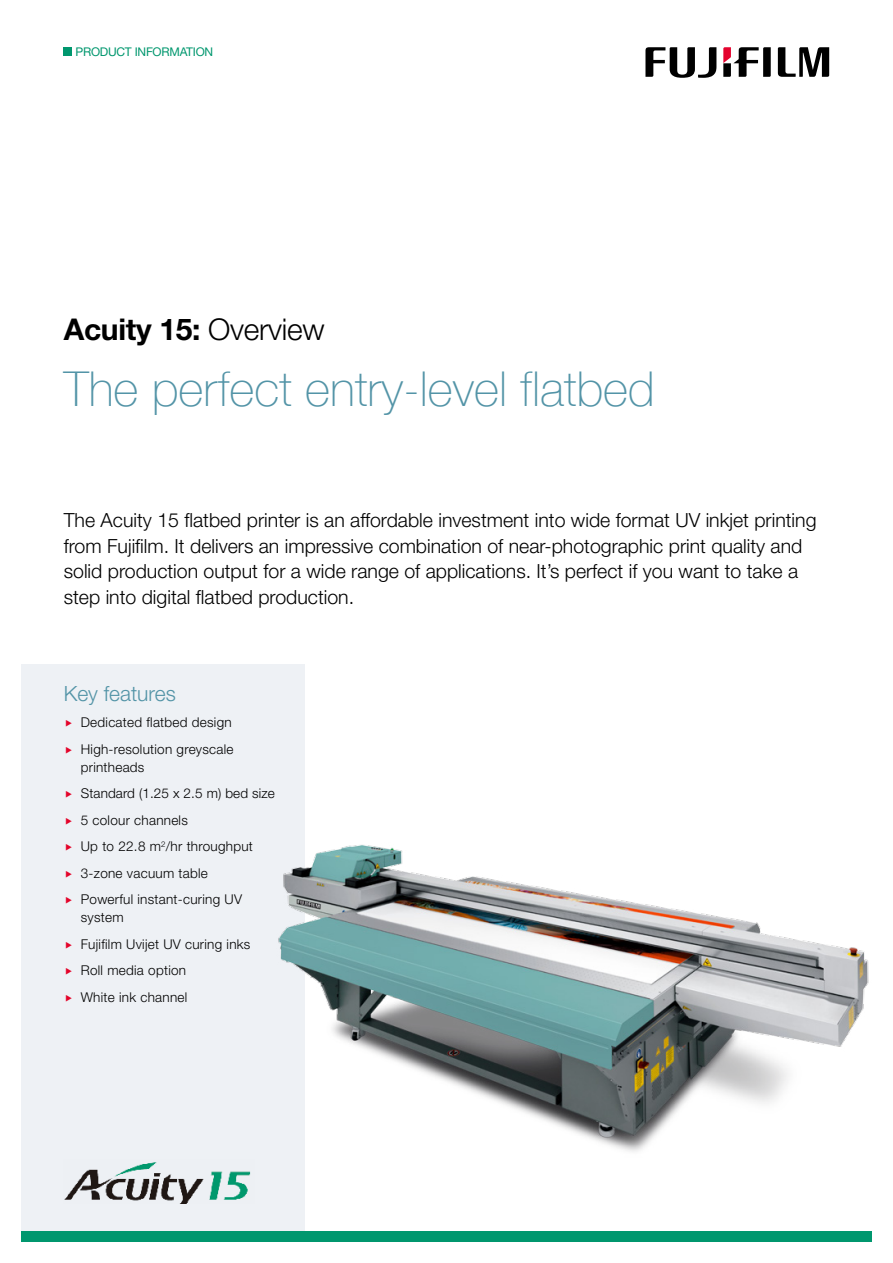
<style>
.page{position:relative;width:893px;height:1263px;background:#fff}
.page>*{position:absolute;margin:0;border:0;box-sizing:border-box;transform-origin:0 0}
.Content_-_body_text{font:100 48px "Helvetica Neue";color:#5394a7}
.Header_-_main_headin{font:700 30px "Helvetica Neue LT Pro";letter-spacing:-.01em;color:#000}
.Content_-_grey_secti{font:300 21px "Helvetica Neue LT Pro";color:#5394a7}
.Header_-_intro_text{font:300 19.5px/25.5px "Helvetica Neue LT Pro";color:#000}
.t1{font:300 13.5px/18px "Helvetica Neue LT Pro";letter-spacing:.02em;color:#000}
.t2{font:12px "Helvetica Neue LT Pro";letter-spacing:-.02em;color:#00976e}
.s1{font-weight:300}
</style>
<div class="page">
<div style="left:63px;top:47px;width:9px;height:9px;background:#00976e"></div>
<svg style="left:778px;top:47px;width:51px;height:30px"></svg>
<svg style="left:645px;top:47px;width:71px;height:31px"></svg>
<svg style="left:723px;top:47px;width:48px;height:30px"></svg>
<div style="left:21px;top:664px;width:284px;height:567px;background:#eef1f5"></div>
<img style="left:278px;top:845px;width:591px;height:307px">
<div style="left:21px;top:1231px;width:851px;height:11px;background:#00976e"></div>
<img style="left:64px;top:1162px;width:187px;height:41px">
<p class="t2" style="left:76px;top:44px;width:139px">PRODUCT INFORMATION</p>
<p class="Header_-_main_headin" style="left:64px;top:311px;width:262px">Acuity 15: <span class="s1">Overview</span></p>
<p class="Content_-_body_text" style="left:64px;top:352px;width:593px">The perfect entry-level flatbed</p>
<p class="Header_-_intro_text" style="left:64px;top:507px;width:754px">The Acuity 15 flatbed printer is an affordable investment into wide format UV inkjet printing from Fujifilm. It delivers an impressive combination of near-photographic print quality and solid production output for a wide range of applications. It’s perfect if you want to take a step into digital flatbed production.</p>
<p class="Content_-_grey_secti" style="left:64px;top:680px;width:114px">Key features</p>
<p class="t1" style="left:81px;top:713px;width:152px">Dedicated flatbed design</p>
<p class="t1" style="left:81px;top:740px;width:154px">High-resolution greyscale printheads</p>
<p class="t1" style="left:81px;top:784px;width:196px">Standard (1.25 x 2.5 m) bed size</p>
<p class="t1" style="left:81px;top:811px;width:109px">5 colour channels</p>
<p class="t1" style="left:81px;top:837px;width:174px">Up to 22.8 m<sup>2</sup>/hr throughput</p>
<p class="t1" style="left:81px;top:864px;width:129px">3-zone vacuum table</p>
<p class="t1" style="left:81px;top:890px;width:163px">Powerful instant-curing UV system</p>
<p class="t1" style="left:81px;top:935px;width:171px">Fujifilm Uvijet UV curing inks</p>
<p class="t1" style="left:81px;top:961px;width:107px">Roll media option</p>
<p class="t1" style="left:81px;top:988px;width:108px">White ink channel</p>
</div>
